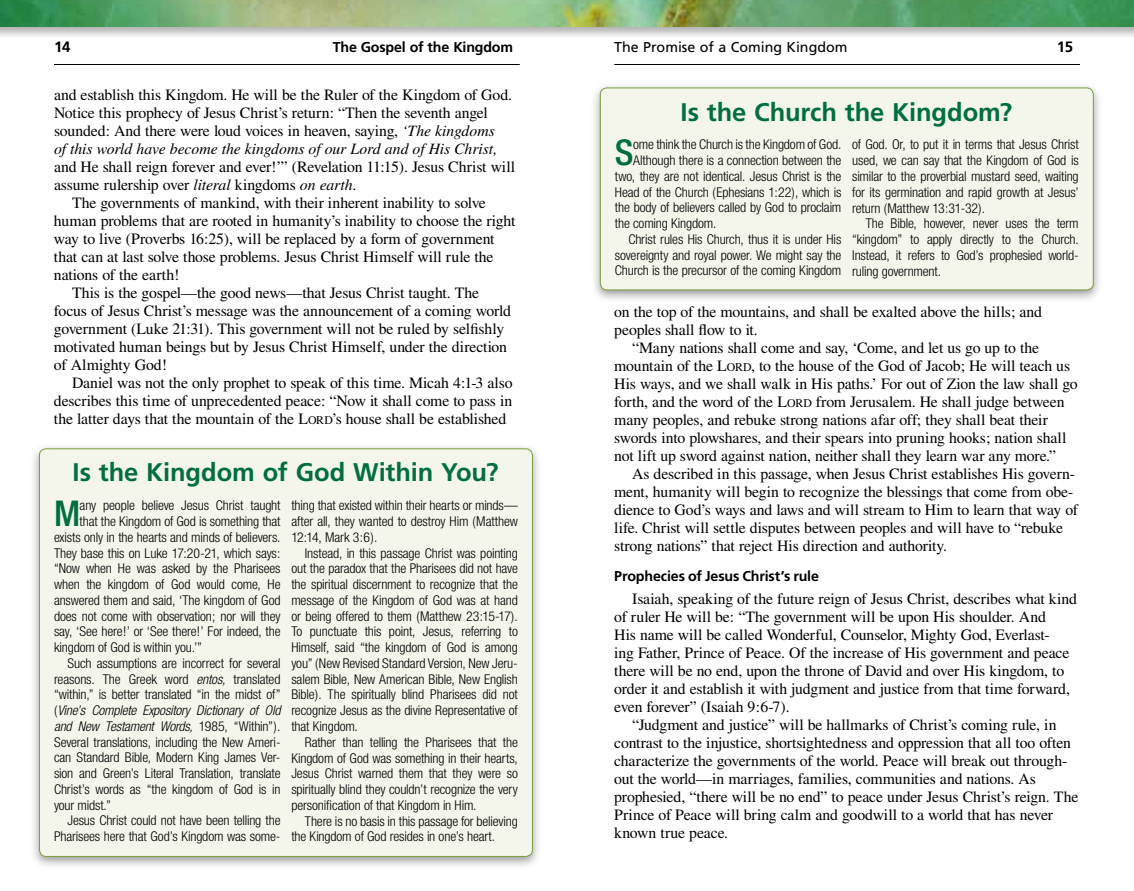
<style>
.page{position:relative;width:1134px;height:891px;background:#fff}
.page>*{position:absolute;margin:0;border:0;box-sizing:border-box;transform-origin:0 0}
.t1{font:500 condensed 35.55px "Helvetica Neue";color:#006f3d}
.t2{font:700 25.5px "Frutiger";letter-spacing:-.005em;color:#006f3d}
.t3{font:15.75px/18px "Times";letter-spacing:-.01em;color:#000}
.t4{font:700 15px "Frutiger";color:#000}
.t5{font:700 14.25px "Frutiger";letter-spacing:-.015em;color:#000}
.t6{font:14.25px "Frutiger";color:#000}
.t7{font:300 condensed 13.5px/15.8px "Helvetica Neue";letter-spacing:-.01em;color:#000;text-align:justify}
.t8{font:italic 300 condensed 13.5px "Helvetica Neue";letter-spacing:-.015em;color:#000}
.s1{font-style:italic}
.s2{font-style:inherit}
.s3{font-size:11.85px}
.s4{font-style:normal}
</style>
<div class="page">
<hr style="left:54px;top:64px;width:466px;height:1px;background:#000">
<hr style="left:614px;top:64px;width:466px;height:1px;background:#000">
<div style="left:0;top:0;width:1134px;height:39px;background:#000;opacity:.3"></div>
<img style="left:0;top:0;width:1134px;height:27px">
<div style="left:30px;top:442px;width:512px;height:427px;background:#000;opacity:.4"></div>
<div style="left:39px;top:449px;width:493px;height:407px;background:#f4f6ec;border-radius:7px"></div>
<div style="left:590px;top:81px;width:513px;height:222px;background:#000;opacity:.4"></div>
<div style="left:600px;top:88px;width:493px;height:202px;background:#f4f6ec;border-radius:7px"></div>
<div style="left:600px;top:88px;width:493px;height:202px;border:1px solid #7a9e41;border-radius:7px"></div>
<p class="t6" style="left:614px;top:38px;width:235px">The Promise of a Coming Kingdom</p>
<p class="t4" style="left:54px;top:38px;width:18px">14</p>
<p class="t5" style="left:333px;top:39px;width:182px">The Gospel of the Kingdom</p>
<p class="t4" style="left:1057px;top:38px;width:18px">15</p>
<p class="t3" style="left:54px;top:86px;width:460px">and establish this Kingdom. He will be the Ruler of the Kingdom of God.<br>Notice this prophecy of Jesus Christ’s return: “Then the seventh angel sounded: And there were loud voices in heaven, saying, <span class="s1">‘The kingdoms<br>of this world have become the kingdoms of our Lord and of His Christ,</span></p>
<p class="t3" style="left:54px;top:158px;width:463px">and He shall reign forever and ever!’” (Revelation 11:15). Jesus Christ will</p>
<p class="t3" style="left:54px;top:176px;width:304px">assume rulership over <span class="s1">literal</span> kingdoms <span class="s1">on earth</span>.</p>
<p class="t3" style="left:72px;top:194px;width:415px">The governments of mankind, with their inherent inability to solve</p>
<p class="t3" style="left:54px;top:212px;width:463px">human problems that are rooted in humanity’s inability to choose the right</p>
<p class="t3" style="left:54px;top:230px;width:442px">way to live (Proverbs 16:25), will be replaced by a form of government</p>
<p class="t3" style="left:54px;top:248px;width:441px">that can at last solve those problems. Jesus Christ Himself will rule the</p>
<p class="t3" style="left:54px;top:266px;width:127px">nations of the earth!</p>
<p class="t3" style="left:72px;top:284px;width:409px">This is the gospel—the good news—that Jesus Christ taught. The</p>
<p class="t3" style="left:54px;top:302px;width:458px">focus of Jesus Christ’s message was the announcement of a coming world</p>
<p class="t3" style="left:54px;top:320px;width:452px">government (Luke 21:31). This government will not be ruled by selfishly</p>
<p class="t3" style="left:54px;top:338px;width:455px">motivated human beings but by Jesus Christ Himself, under the direction</p>
<p class="t3" style="left:54px;top:356px;width:115px">of Almighty God!</p>
<p class="t3" style="left:72px;top:374px;width:442px">Daniel was not the only prophet to speak of this time. Micah 4:1-3 also</p>
<p class="t3" style="left:54px;top:392px;width:460px">describes this time of unprecedented peace: “Now it shall come to pass in</p>
<p class="t3" style="left:54px;top:410px;width:454px">the latter days that the mountain of the <span class="s2">L</span><span class="s3">ORD</span>’s house shall be established</p>
<h2 class="t2" style="left:681px;top:97px;width:333px">Is the Church the Kingdom?</h2>
<h1 class="t1" style="left:615px;top:131px;width:20px">S</h1>
<p class="t7" style="left:633px;top:137px;width:210px">ome think the Church is the Kingdom of God.</p>
<p class="t7" style="left:852px;top:137px;width:228px">of God. Or, to put it in terms that Jesus Christ used, we can say that the Kingdom of God is similar to the proverbial mustard seed, waiting for its germination and rapid growth at Jesus’ return (Matthew 13:31-32).</p>
<p class="t7" style="left:852px;top:216px;width:228px;text-indent:13px">The Bible, however, never uses the term “kingdom” to apply directly to the Church.<br>Instead, it refers to God’s prophesied world&shy;ruling government.</p>
<p class="t7" style="left:633px;top:152px;width:210px">Although there is a connection between the</p>
<p class="t7" style="left:615px;top:168px;width:228px">two, they are not identical. Jesus Christ is the</p>
<p class="t7" style="left:615px;top:184px;width:228px">Head of the Church (Ephesians 1:22), which is</p>
<p class="t7" style="left:615px;top:200px;width:228px">the body of believers called by God to proclaim</p>
<p class="t7" style="left:615px;top:215px;width:103px">the coming Kingdom.</p>
<p class="t7" style="left:628px;top:231px;width:215px">Christ rules His Church, thus it is under His</p>
<p class="t7" style="left:615px;top:247px;width:228px">sovereignty and royal power. We might say the</p>
<p class="t7" style="left:615px;top:263px;width:228px">Church is the precursor of the coming Kingdom</p>
<p class="t3" style="left:614px;top:303px;width:429px">on the top of the mountains, and shall be exalted above the hills; and peoples shall flow to it.</p>
<p class="t3" style="left:614px;top:339px;width:465px;text-indent:18px">“Many nations shall come and say, ‘Come, and let us go up to the mountain of the <span class="s2">L</span><span class="s3">ORD</span>, to the house of the God of Jacob; He will teach us His ways, and we shall walk in His paths.’ For out of Zion the law shall go forth, and the word of the <span class="s2">L</span><span class="s3">ORD</span> from Jerusalem. He shall judge between many peoples, and rebuke strong nations afar off; they shall beat their swords into plowshares, and their spears into pruning hooks; nation shall not lift up sword against nation, neither shall they learn war any more.”</p>
<p class="t3" style="left:614px;top:465px;width:465px;text-indent:18px">As described in this passage, when Jesus Christ establishes His govern&shy;ment, humanity will begin to recognize the blessings that come from obe&shy;dience to God’s ways and laws and will stream to Him to learn that way of life. Christ will settle disputes between peoples and will have to “rebuke strong nations” that reject His direction and authority.</p>
<p class="t5" style="left:614px;top:568px;width:206px">Prophecies of Jesus Christ’s rule</p>
<p class="t3" style="left:614px;top:589px;width:464px;text-indent:18px">Isaiah, speaking of the future reign of Jesus Christ, describes what kind of ruler He will be: “The government will be upon His shoulder. And<br>His name will be called Wonderful, Counselor, Mighty God, Everlast-<br>ing Father, Prince of Peace. Of the increase of His government and peace there will be no end, upon the throne of David and over His kingdom, to order it and establish it with judgment and justice from that time forward, even forever” (Isaiah 9:6-7).</p>
<p class="t3" style="left:614px;top:715px;width:466px;text-indent:18px">“Judgment and justice” will be hallmarks of Christ’s coming rule, in contrast to the injustice, shortsightedness and oppression that all too often characterize the governments of the world. Peace will break out through&shy;out the world—in marriages, families, communities and nations. As prophesied, “there will be no end” to peace under Jesus Christ’s reign. The Prince of Peace will bring calm and goodwill to a world that has never known true peace.</p>
<h2 class="t2" style="left:72px;top:458px;width:428px">Is the Kingdom of God Within You?</h2>
<h1 class="t1" style="left:54px;top:492px;width:28px">M</h1>
<p class="t7" style="left:80px;top:498px;width:202px">any people believe Jesus Christ taught</p>
<p class="t7" style="left:291px;top:498px;width:228px">thing that existed within their hearts or minds— after all, they wanted to destroy Him (Matthew 12:14, Mark 3:6).</p>
<p class="t7" style="left:291px;top:545px;width:228px;text-indent:13px">Instead, in this passage Christ was pointing out the paradox that the Pharisees did not have the spiritual discernment to recognize that the message of the Kingdom of God was at hand or being offered to them (Matthew 23:15-17).<br>To punctuate this point, Jesus, referring to Himself, said “the kingdom of God is among you” (New Revised Standard Version, New Jeru&shy;salem Bible, New American Bible, New English Bible). The spiritually blind Pharisees did not recognize Jesus as the divine Representative of that Kingdom.</p>
<p class="t7" style="left:291px;top:734px;width:228px;text-indent:13px">Rather than telling the Pharisees that the Kingdom of God was something in their hearts, Jesus Christ warned them that they were so spiritually blind they couldn’t recognize the very personification of that Kingdom in Him.</p>
<p class="t7" style="left:291px;top:813px;width:228px;text-indent:13px">There is no basis in this passage for believing the Kingdom of God resides in one’s heart.</p>
<p class="t7" style="left:80px;top:513px;width:202px">that the Kingdom of God is something that</p>
<p class="t7" style="left:54px;top:529px;width:228px">exists only in the hearts and minds of believers.</p>
<p class="t7" style="left:54px;top:545px;width:228px">They base this on Luke 17:20-21, which says:</p>
<p class="t7" style="left:54px;top:561px;width:228px">“Now when He was asked by the Pharisees</p>
<p class="t7" style="left:54px;top:576px;width:228px">when the kingdom of God would come, He</p>
<p class="t7" style="left:54px;top:592px;width:228px">answered them and said, ‘The kingdom of God</p>
<p class="t7" style="left:54px;top:608px;width:228px">does not come with observation; nor will they</p>
<p class="t7" style="left:54px;top:624px;width:228px">say, ‘See here!’ or ‘See there!’ For indeed, the</p>
<p class="t7" style="left:54px;top:639px;width:149px">kingdom of God is within you.’”</p>
<p class="t7" style="left:67px;top:655px;width:215px">Such assumptions are incorrect for several</p>
<p class="t7" style="left:54px;top:671px;width:228px">reasons. The Greek word <span class="s1">entos,</span> translated</p>
<p class="t7" style="left:54px;top:687px;width:228px">“within,” is better translated “in the midst of”</p>
<p class="t8" style="left:54px;top:703px;width:228px"><span class="s4">(</span>Vine’s Complete Expository Dictionary of Old</p>
<p class="t8" style="left:54px;top:718px;width:228px">and New Testament Words, <span class="s4">1985, “Within”).</span></p>
<p class="t7" style="left:54px;top:734px;width:228px">Several translations, including the New Ameri-</p>
<p class="t7" style="left:54px;top:750px;width:228px">can Standard Bible, Modern King James Ver-</p>
<p class="t7" style="left:54px;top:765px;width:228px">sion and Green’s Literal Translation, translate</p>
<p class="t7" style="left:54px;top:781px;width:228px">Christ’s words as “the kingdom of God is in</p>
<p class="t7" style="left:54px;top:797px;width:58px">your midst.”</p>
<p class="t7" style="left:67px;top:813px;width:215px">Jesus Christ could not have been telling the</p>
<p class="t7" style="left:54px;top:828px;width:228px">Pharisees here that God’s Kingdom was some-</p>
</div>
